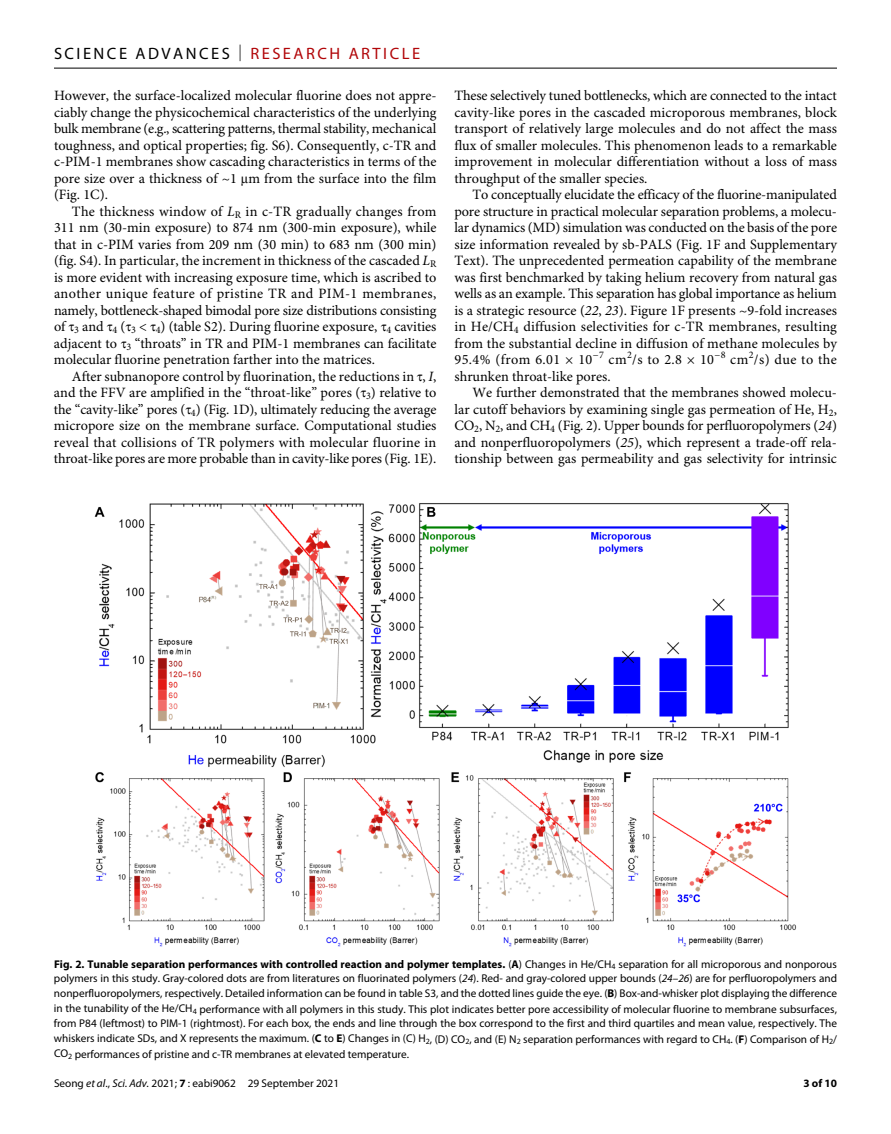
<style>
.page{position:relative;width:891px;height:1134px;background:#fff}
.page>*{position:absolute;margin:0;border:0;box-sizing:border-box;transform-origin:0 0}
.t1{font:16.5px "Myriad Pro";letter-spacing:.15em;color:#000}
.t2{font:14.25px/16.5px "Minion Pro";color:#000;text-align:justify}
.t3{font:11.25px/15px "Myriad Pro";color:#000;text-align:justify}
.t4{font:700 11.25px "Myriad Pro";color:#000}
.s1{font-weight:300}
.s2{color:#b10508}
.s3{font-style:italic}
.s4{font-weight:700}
</style>
<div class="page">
<hr style="left:54px;top:68px;width:783px;height:1px;background:#000">
<img style="left:95px;top:503px;width:701px;height:443px">
<p class="t1" style="left:54px;top:40px;width:368px">SCIENCE ADVANCES <span class="s1">|</span> <span class="s2">RESEARCH ARTICLE</span></p>
<p class="t2" style="left:54px;top:89px;width:384px">However, the surface-localized molecular fluorine does not appre&shy;ciably change the physicochemical characteristics of the underlying bulk membrane (e.g., scattering patterns, thermal stability, mechanical toughness, and optical properties; fig. S6). Consequently, c-TR and c-PIM-1 membranes show cascading characteristics in terms of the pore size over a thickness of ~1 m from the surface into the film (Fig. 1C).</p>
<p class="t2" style="left:54px;top:204px;width:384px;text-indent:18px">The thickness window of <span class="s3">L</span><sub>R</sub> in c-TR gradually changes from 311 nm (30-min exposure) to 874 nm (300-min exposure), while that in c-PIM varies from 209 nm (30 min) to 683 nm (300 min) (fig. S4). In particular, the increment in thickness of the cascaded <span class="s3">L</span><sub>R </sub>is more evident with increasing exposure time, which is ascribed to another unique feature of pristine TR and PIM-1 membranes, namely, bottleneck-shaped bimodal pore size distributions consisting of ▼<sub>3</sub> and ▼<sub>4</sub> (▼<sub>3</sub> &lt; ▼<sub>4</sub>) (table S2). During fluorine exposure, ▼<sub>4</sub> cavities adjacent to ▼<sub>3</sub> “throats” in TR and PIM-1 membranes can facilitate molecular fluorine penetration farther into the matrices.</p>
<p class="t2" style="left:54px;top:369px;width:384px;text-indent:18px">After subnanopore control by fluorination, the reductions in ▼, <span class="s3">I</span>, and the FFV are amplified in the “throat-like” pores (▼<sub>3</sub>) relative to the “cavity-like” pores (▼<sub>4</sub>) (Fig. 1D), ultimately reducing the average micropore size on the membrane surface. Computational studies reveal that collisions of TR polymers with molecular fluorine in throat-like pores are more probable than in cavity-like pores (Fig. 1E).</p>
<p class="t2" style="left:454px;top:89px;width:384px">These selectively tuned bottlenecks, which are connected to the intact cavity-like pores in the cascaded microporous membranes, block transport of relatively large molecules and do not affect the mass flux of smaller molecules. This phenomenon leads to a remarkable improvement in molecular differentiation without a loss of mass throughput of the smaller species.</p>
<p class="t2" style="left:454px;top:188px;width:384px;text-indent:18px">To conceptually elucidate the efficacy of the fluorine-manipulated pore structure in practical molecular separation problems, a molecu&shy;lar dynamics (MD) simulation was conducted on the basis of the pore size information revealed by sb-PALS (Fig. 1F and Supplementary Text). The unprecedented permeation capability of the membrane was first benchmarked by taking helium recovery from natural gas wells as an example. This separation has global importance as helium is a strategic resource (<span class="s3">22</span>, <span class="s3">23</span>). Figure 1F presents ~9-fold increases in He/CH<sub>4</sub> diffusion selectivities for c-TR membranes, resulting from the substantial decline in diffusion of methane molecules by 95.4% (from 6.01 × 10<sup>−7</sup> cm<sup>2</sup>/s to 2.8 × 10<sup>−8</sup> cm<sup>2</sup>/s) due to the shrunken throat-like pores.</p>
<p class="t2" style="left:454px;top:386px;width:384px;text-indent:18px">We further demonstrated that the membranes showed molecu&shy;lar cutoff behaviors by examining single gas permeation of He, H<sub>2</sub>, CO<sub>2</sub>, N<sub>2</sub>, and CH<sub>4</sub> (Fig. 2). Upper bounds for perfluoropolymers (<span class="s3">24</span>) and nonperfluoropolymers (<span class="s3">25</span>), which represent a trade-off rela&shy;tionship between gas permeability and gas selectivity for intrinsic</p>
<p class="t3" style="left:54px;top:956px;width:785px"><span class="s4">Fig. 2. Tunable separation performances with controlled reaction and polymer templates.</span> (<span class="s4">A</span>) Changes in He/CH<sub>4</sub> separation for all microporous and nonporous polymers in this study. Gray-colored dots are from literatures on fluorinated polymers (<span class="s3">24</span>). Red- and gray-colored upper bounds (<span class="s3">24</span>–<span class="s3">26</span>) are for perfluoropolymers and nonperfluoropolymers, respectively. Detailed information can be found in table S3, and the dotted lines guide the eye. (<span class="s4">B</span>) Box-and-whisker plot displaying the difference in the tunability of the He/CH<sub>4</sub> performance with all polymers in this study. This plot indicates better pore accessibility of molecular fluorine to membrane subsurfaces, from P84 (leftmost) to PIM-1 (rightmost). For each box, the ends and line through the box correspond to the first and third quartiles and mean value, respectively. The whiskers indicate SDs, and X represents the maximum. (<span class="s4">C</span> to <span class="s4">E</span>) Changes in (C) H<sub>2</sub>, (D) CO<sub>2</sub>, and (E) N<sub>2</sub> separation performances with regard to CH<sub>4</sub>. (<span class="s4">F</span>) Comparison of H<sub>2</sub>/ CO<sub>2</sub> performances of pristine and c-TR membranes at elevated temperature.</p>
<p class="t3" style="left:54px;top:1076px;width:287px">Seong <span class="s3">et al</span>., <span class="s3">Sci. Adv.</span> 2021; <span class="s4">7</span> : eabi9062 29 September 2021</p>
<p class="t4" style="left:803px;top:1074px;width:35px">3 of 10</p>
</div>
